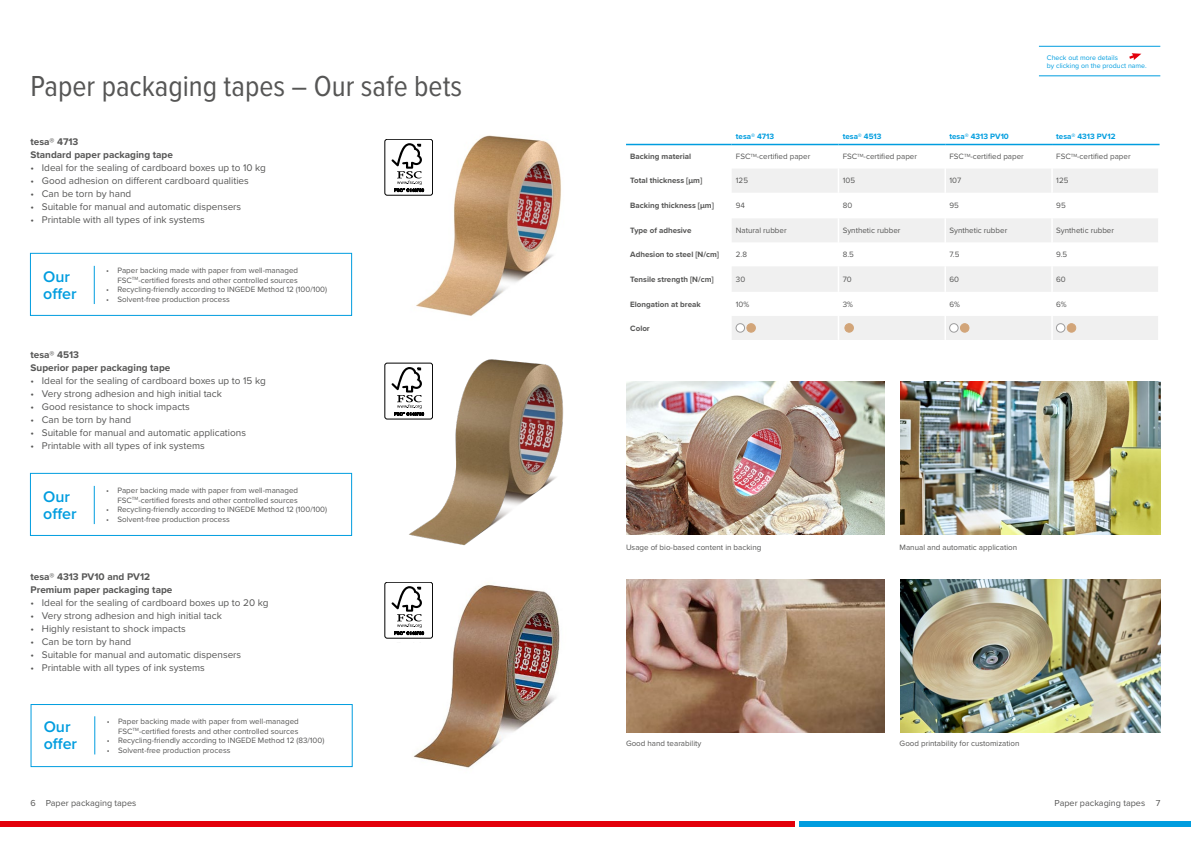
<style>
.page{position:relative;width:1191px;height:842px;background:#fff}
.page>*{position:absolute;margin:0;border:0;box-sizing:border-box;transform-origin:0 0}
.t1{font:30px "Proxima Nova Cond";color:#565655}
.t2{font:600 16px/17px "Proxima Nova";color:#009ddf}
.t3{font:10px "Proxima Nova";color:#565655}
.t4{font:700 10px/13px "Proxima Nova";color:#565655}
.t5{font:9px "Proxima Nova";color:#565655}
.t6{font:8px/9.6px "Proxima Nova";color:#565655;text-align:right}
.t7{font:700 8px "Proxima Nova";color:#565655}
.t8{font:700 8px "Proxima Nova";color:#009ddf}
.t9{font:7px/8px "Proxima Nova";color:#009ddf}
</style>
<div class="page">
<img style="left:384px;top:582px;width:176px;height:186px">
<img style="left:396px;top:135px;width:165px;height:181px">
<img style="left:396px;top:359px;width:168px;height:187px">
<svg style="left:731px;top:145px;width:428px;height:195px"></svg>
<hr style="left:626px;top:144px;width:105px;height:1px;background:#009ddf">
<hr style="left:731px;top:144px;width:107px;height:1px;background:#009ddf">
<hr style="left:838px;top:144px;width:107px;height:1px;background:#009ddf">
<hr style="left:945px;top:144px;width:107px;height:1px;background:#009ddf">
<hr style="left:1052px;top:144px;width:107px;height:1px;background:#009ddf">
<div style="left:736px;top:324px;width:8px;height:8px;background:#fff;border-radius:50%"></div>
<div style="left:736px;top:324px;width:8px;height:8px;border:1px solid #9c9c9d;border-radius:50%"></div>
<div style="left:747px;top:324px;width:8px;height:8px;background:#d2a579;border-radius:50%"></div>
<div style="left:746px;top:324px;width:9px;height:8px;border:1px solid #d2a579;border-radius:50%"></div>
<div style="left:845px;top:324px;width:8px;height:8px;background:#d2a579;border-radius:50%"></div>
<div style="left:844px;top:324px;width:9px;height:8px;border:1px solid #d2a579;border-radius:50%"></div>
<div style="left:949px;top:324px;width:9px;height:8px;background:#fff;border-radius:50%"></div>
<div style="left:949px;top:324px;width:9px;height:8px;border:1px solid #9c9c9d;border-radius:50%"></div>
<div style="left:960px;top:324px;width:9px;height:8px;background:#d2a579;border-radius:50%"></div>
<div style="left:960px;top:324px;width:9px;height:8px;border:1px solid #d2a579;border-radius:50%"></div>
<div style="left:1056px;top:324px;width:9px;height:8px;background:#fff;border-radius:50%"></div>
<div style="left:1056px;top:324px;width:9px;height:8px;border:1px solid #9c9c9d;border-radius:50%"></div>
<div style="left:1067px;top:324px;width:8px;height:8px;background:#d2a579;border-radius:50%"></div>
<div style="left:1067px;top:324px;width:8px;height:8px;border:1px solid #d2a579;border-radius:50%"></div>
<svg style="left:1129px;top:53px;width:12px;height:7px"></svg>
<hr style="left:1039px;top:75px;width:121px;height:1px;background:#009ddf">
<hr style="left:1039px;top:46px;width:121px;height:1px;background:#009ddf">
<img style="left:626px;top:382px;width:258px;height:152px">
<img style="left:626px;top:580px;width:258px;height:152px">
<img style="left:900px;top:382px;width:260px;height:152px">
<img style="left:900px;top:580px;width:260px;height:152px">
<div style="left:385px;top:139px;width:47px;height:56px;background:#fff;border-radius:2px"></div>
<div style="left:384px;top:139px;width:49px;height:56px;border:1px solid #000;border-radius:2px"></div>
<svg style="left:391px;top:143px;width:33px;height:49px"></svg>
<div style="left:385px;top:363px;width:47px;height:56px;background:#fff;border-radius:2px"></div>
<div style="left:384px;top:363px;width:49px;height:56px;border:1px solid #000;border-radius:2px"></div>
<svg style="left:391px;top:367px;width:33px;height:49px"></svg>
<div style="left:385px;top:582px;width:47px;height:56px;background:#fff;border-radius:2px"></div>
<div style="left:384px;top:582px;width:49px;height:56px;border:1px solid #000;border-radius:2px"></div>
<svg style="left:391px;top:586px;width:33px;height:49px"></svg>
<div style="left:30px;top:253px;width:322px;height:63px;border:1px solid #009ddf"></div>
<div style="left:30px;top:473px;width:322px;height:63px;border:1px solid #009ddf"></div>
<hr style="left:94px;top:266px;width:1px;height:38px;background:#009ddf">
<hr style="left:94px;top:486px;width:1px;height:38px;background:#009ddf">
<div style="left:31px;top:704px;width:322px;height:63px;border:1px solid #009ddf"></div>
<hr style="left:94px;top:716px;width:1px;height:38px;background:#009ddf">
<div style="left:0;top:822px;width:794px;height:5px;background:#e3000b"></div>
<div style="left:799px;top:822px;width:392px;height:5px;background:#009ddf"></div>
<h1 class="t1" style="left:31px;top:64px;width:433px">Paper packaging tapes – Our safe bets</h1>
<p class="t4" style="left:31px;top:135px;width:144px">tesa® 4713<br>Standard paper packaging tape</p>
<p class="t3" style="left:31px;top:160px;width:237px">• Ideal for the sealing of cardboard boxes up to 10 kg</p>
<p class="t3" style="left:31px;top:173px;width:220px">• Good adhesion on different cardboard qualities</p>
<p class="t3" style="left:31px;top:186px;width:102px">• Can be torn by hand</p>
<p class="t3" style="left:31px;top:199px;width:212px">• Suitable for manual and automatic dispensers</p>
<p class="t3" style="left:31px;top:212px;width:176px">• Printable with all types of ink systems</p>
<h2 class="t2" style="left:43px;top:267px;width:35px">Our offer</h2>
<p class="t6" style="left:106px;top:265px;width:193px">• Paper backing made with paper from well-managed<br>FSC<sup>TM</sup>-certified forests and other controlled sources</p>
<p class="t6" style="left:106px;top:284px;width:222px">• Recycling-friendly according to INGEDE Method 12 (100/100)</p>
<p class="t6" style="left:106px;top:294px;width:125px">• Solvent-free production process</p>
<p class="t4" style="left:31px;top:348px;width:141px">tesa® 4513<br>Superior paper packaging tape</p>
<p class="t3" style="left:31px;top:373px;width:237px">• Ideal for the sealing of cardboard boxes up to 15 kg</p>
<p class="t3" style="left:31px;top:386px;width:193px">• Very strong adhesion and high initial tack</p>
<p class="t3" style="left:31px;top:399px;width:161px">• Good resistance to shock impacts</p>
<p class="t3" style="left:31px;top:412px;width:102px">• Can be torn by hand</p>
<p class="t3" style="left:31px;top:425px;width:217px">• Suitable for manual and automatic applications</p>
<p class="t3" style="left:31px;top:438px;width:176px">• Printable with all types of ink systems</p>
<h2 class="t2" style="left:43px;top:487px;width:35px">Our offer</h2>
<p class="t6" style="left:106px;top:485px;width:193px">• Paper backing made with paper from well-managed<br>FSC<sup>TM</sup>-certified forests and other controlled sources</p>
<p class="t6" style="left:106px;top:504px;width:222px">• Recycling-friendly according to INGEDE Method 12 (100/100)</p>
<p class="t6" style="left:106px;top:514px;width:125px">• Solvent-free production process</p>
<p class="t4" style="left:31px;top:570px;width:143px">tesa® 4313 PV10 and PV12<br>Premium paper packaging tape</p>
<p class="t3" style="left:31px;top:595px;width:239px">• Ideal for the sealing of cardboard boxes up to 20 kg</p>
<p class="t3" style="left:31px;top:608px;width:193px">• Very strong adhesion and high initial tack</p>
<p class="t3" style="left:31px;top:621px;width:157px">• Highly resistant to shock impacts</p>
<p class="t3" style="left:31px;top:634px;width:102px">• Can be torn by hand</p>
<p class="t3" style="left:31px;top:647px;width:212px">• Suitable for manual and automatic dispensers</p>
<p class="t3" style="left:31px;top:660px;width:176px">• Printable with all types of ink systems</p>
<h2 class="t2" style="left:44px;top:718px;width:35px">Our offer</h2>
<p class="t6" style="left:107px;top:716px;width:193px">• Paper backing made with paper from well-managed<br>FSC<sup>TM</sup>-certified forests and other controlled sources</p>
<p class="t6" style="left:107px;top:735px;width:219px">• Recycling-friendly according to INGEDE Method 12 (83/100)</p>
<p class="t6" style="left:107px;top:745px;width:125px">• Solvent-free production process</p>
<p class="t9" style="left:1047px;top:53px;width:101px">Check out more details<br>by clicking on the product name.</p>
<p class="t8" style="left:736px;top:130px;width:40px">tesa® 4713</p>
<p class="t8" style="left:842px;top:130px;width:40px">tesa® 4513</p>
<p class="t8" style="left:949px;top:130px;width:61px">tesa® 4313 PV10</p>
<p class="t8" style="left:1056px;top:130px;width:61px">tesa® 4313 PV12</p>
<p class="t7" style="left:630px;top:151px;width:62px">Backing material</p>
<p class="t6" style="left:736px;top:151px;width:76px">FSC<sup>TM</sup>-certified paper</p>
<p class="t6" style="left:842px;top:151px;width:76px">FSC<sup>TM</sup>-certified paper</p>
<p class="t6" style="left:949px;top:151px;width:76px">FSC<sup>TM</sup>-certified paper</p>
<p class="t6" style="left:1056px;top:151px;width:76px">FSC<sup>TM</sup>-certified paper</p>
<p class="t7" style="left:630px;top:175px;width:73px">Total thickness [µm]</p>
<p class="t6" style="left:736px;top:175px;width:14px">125</p>
<p class="t6" style="left:842px;top:175px;width:14px">105</p>
<p class="t6" style="left:949px;top:175px;width:13px">107</p>
<p class="t6" style="left:1056px;top:175px;width:14px">125</p>
<p class="t7" style="left:630px;top:200px;width:85px">Backing thickness [µm]</p>
<p class="t6" style="left:736px;top:200px;width:11px">94</p>
<p class="t6" style="left:842px;top:200px;width:11px">80</p>
<p class="t6" style="left:949px;top:200px;width:11px">95</p>
<p class="t6" style="left:1056px;top:200px;width:11px">95</p>
<p class="t7" style="left:630px;top:224px;width:63px">Type of adhesive</p>
<p class="t6" style="left:736px;top:225px;width:52px">Natural rubber</p>
<p class="t6" style="left:842px;top:225px;width:59px">Synthetic rubber</p>
<p class="t6" style="left:949px;top:225px;width:59px">Synthetic rubber</p>
<p class="t6" style="left:1056px;top:225px;width:59px">Synthetic rubber</p>
<p class="t7" style="left:630px;top:248px;width:90px">Adhesion to steel [N/cm]</p>
<p class="t6" style="left:736px;top:249px;width:13px">2.8</p>
<p class="t6" style="left:842px;top:249px;width:13px">8.5</p>
<p class="t6" style="left:949px;top:249px;width:11px">7.5</p>
<p class="t6" style="left:1056px;top:249px;width:13px">9.5</p>
<p class="t7" style="left:630px;top:273px;width:85px">Tensile strength [N/cm]</p>
<p class="t6" style="left:736px;top:274px;width:11px">30</p>
<p class="t6" style="left:842px;top:274px;width:11px">70</p>
<p class="t6" style="left:949px;top:274px;width:11px">60</p>
<p class="t6" style="left:1056px;top:274px;width:11px">60</p>
<p class="t7" style="left:630px;top:298px;width:72px">Elongation at break</p>
<p class="t6" style="left:736px;top:299px;width:15px">10%</p>
<p class="t6" style="left:842px;top:299px;width:12px">3%</p>
<p class="t6" style="left:949px;top:299px;width:12px">6%</p>
<p class="t6" style="left:1056px;top:299px;width:12px">6%</p>
<p class="t7" style="left:630px;top:322px;width:21px">Color</p>
<p class="t6" style="left:626px;top:542px;width:137px">Usage of bio-based content in backing</p>
<p class="t6" style="left:626px;top:738px;width:77px">Good hand tearability</p>
<p class="t6" style="left:899px;top:542px;width:119px">Manual and automatic application</p>
<p class="t6" style="left:899px;top:738px;width:121px">Good printability for customization</p>
<p class="t5" style="left:31px;top:796px;width:107px">6 Paper packaging tapes</p>
<p class="t5" style="left:1054px;top:796px;width:107px">Paper packaging tapes 7</p>
</div>
